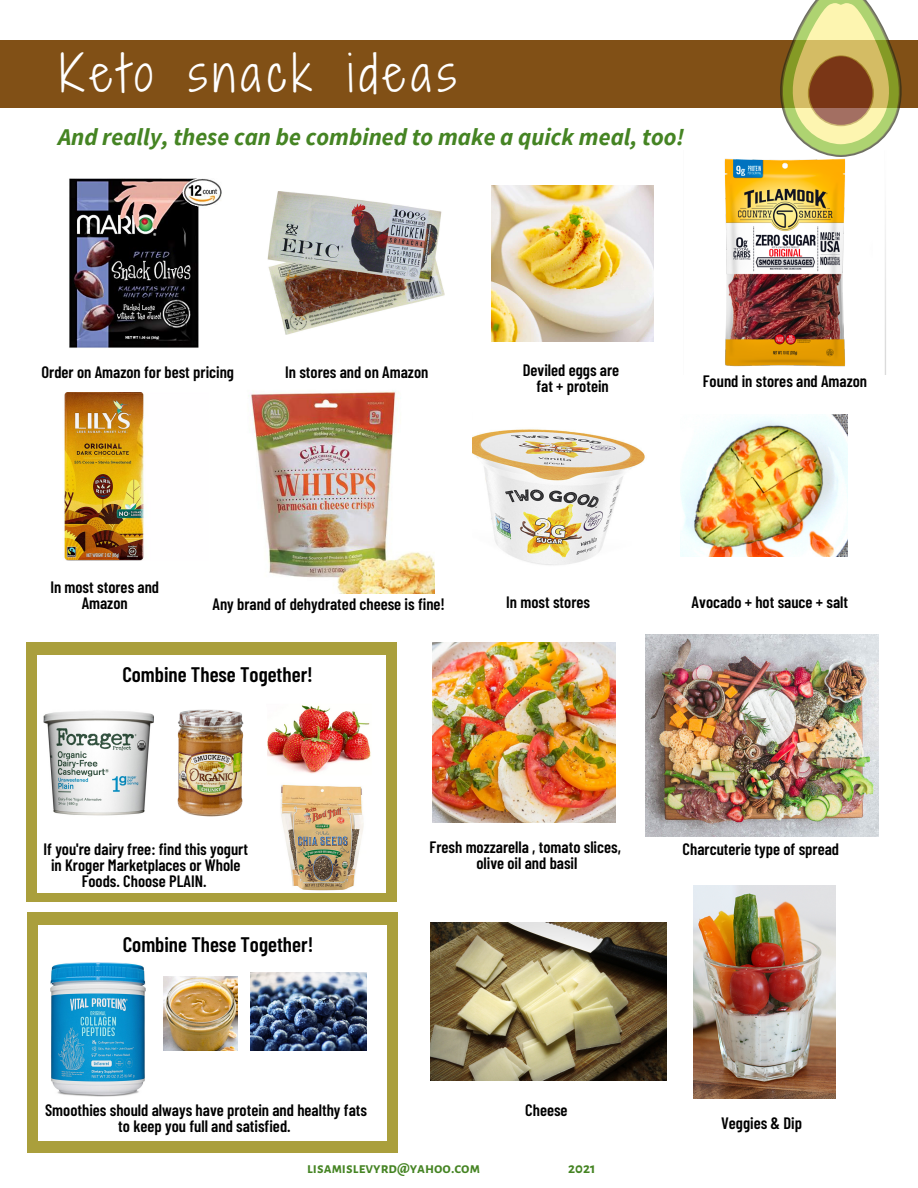
<style>
.page{position:relative;width:918px;height:1188px;background:#fff}
.page>*{position:absolute;margin:0;border:0;box-sizing:border-box;transform-origin:0 0}
.t1{font:48px "Shadows Into Light Two";letter-spacing:.12em;color:#fff}
.t2{font:italic 700 24px "Source Sans Pro";color:#458423}
.t3{font:600 21px "Barlow Condensed";color:#000}
.t4{font:600 16.5px/15.8px "Barlow Condensed";color:#000;text-align:center}
.t5{font:700 15px "Alegreya Sans SC";color:#458423}
</style>
<div class="page">
<div style="left:0;top:40px;width:918px;height:68px;background:#815016"></div>
<svg style="left:780px;top:0;width:122px;height:150px"></svg>
<svg style="left:809px;top:56px;width:64px;height:69px;background:#854626"></svg>
<img style="left:69px;top:178px;width:153px;height:170px">
<img style="left:267px;top:192px;width:178px;height:143px">
<img style="left:473px;top:429px;width:172px;height:136px">
<div style="left:27px;top:642px;width:370px;height:260px;background:#aa9f3c"></div>
<div style="left:37px;top:655px;width:349px;height:237px;background:#fff"></div>
<img style="left:43px;top:709px;width:201px;height:108px">
<img style="left:249px;top:390px;width:185px;height:204px">
<img style="left:64px;top:392px;width:80px;height:169px">
<img style="left:491px;top:185px;width:162px;height:157px">
<img style="left:267px;top:705px;width:104px;height:69px">
<img style="left:680px;top:415px;width:168px;height:141px">
<img style="left:432px;top:642px;width:183px;height:180px">
<img style="left:645px;top:634px;width:233px;height:203px">
<img style="left:279px;top:784px;width:88px;height:109px">
<img style="left:694px;top:886px;width:141px;height:213px">
<div style="left:27px;top:912px;width:370px;height:241px;background:#aa9f3c"></div>
<div style="left:38px;top:925px;width:348px;height:216px;background:#fff"></div>
<img style="left:50px;top:963px;width:96px;height:134px">
<img style="left:164px;top:976px;width:74px;height:74px">
<img style="left:251px;top:973px;width:116px;height:77px">
<img style="left:430px;top:923px;width:236px;height:157px">
<img style="left:724px;top:150px;width:162px;height:224px">
<p class="t1" style="left:60px;top:39px;width:398px">Keto snack ideas</p>
<p class="t2" style="left:58px;top:121px;width:628px">And really, these can be combined to make a quick meal, too!</p>
<p class="t4" style="left:42px;top:363px;width:194px">Order on Amazon for best pricing</p>
<p class="t4" style="left:285px;top:363px;width:145px">In stores and on Amazon</p>
<p class="t4" style="left:523px;top:362px;width:98px">Deviled eggs are</p>
<p class="t4" style="left:536px;top:377px;width:74px">fat + protein</p>
<p class="t4" style="left:703px;top:373px;width:166px">Found in stores and Amazon</p>
<p class="t4" style="left:50px;top:579px;width:110px">In most stores and<br>Amazon</p>
<p class="t4" style="left:213px;top:596px;width:234px">Any brand of dehydrated cheese is fine!</p>
<p class="t3" style="left:122px;top:661px;width:192px">Combine These Together!</p>
<p class="t4" style="left:506px;top:593px;width:85px">In most stores</p>
<p class="t4" style="left:692px;top:593px;width:158px">Avocado + hot sauce + salt</p>
<p class="t4" style="left:44px;top:841px;width:206px">If you're dairy free: find this yogurt in Kroger Marketplaces or Whole<br>Foods. Choose PLAIN.</p>
<p class="t3" style="left:123px;top:931px;width:192px">Combine These Together!</p>
<p class="t4" style="left:45px;top:1102px;width:323px">Smoothies should always have protein and healthy fats to keep you full and satisfied.</p>
<p class="t4" style="left:430px;top:839px;width:193px">Fresh mozzarella , tomato slices,</p>
<p class="t4" style="left:476px;top:855px;width:103px">olive oil and basil</p>
<p class="t4" style="left:525px;top:1102px;width:44px">Cheese</p>
<p class="t5" style="left:307px;top:1161px;width:174px">lisamislevyrd@yahoo.com</p>
<p class="t5" style="left:568px;top:1161px;width:29px">2021</p>
<p class="t4" style="left:683px;top:841px;width:158px">Charcuterie type of spread</p>
<p class="t4" style="left:721px;top:1115px;width:82px">Veggies &amp; Dip</p>
</div>
